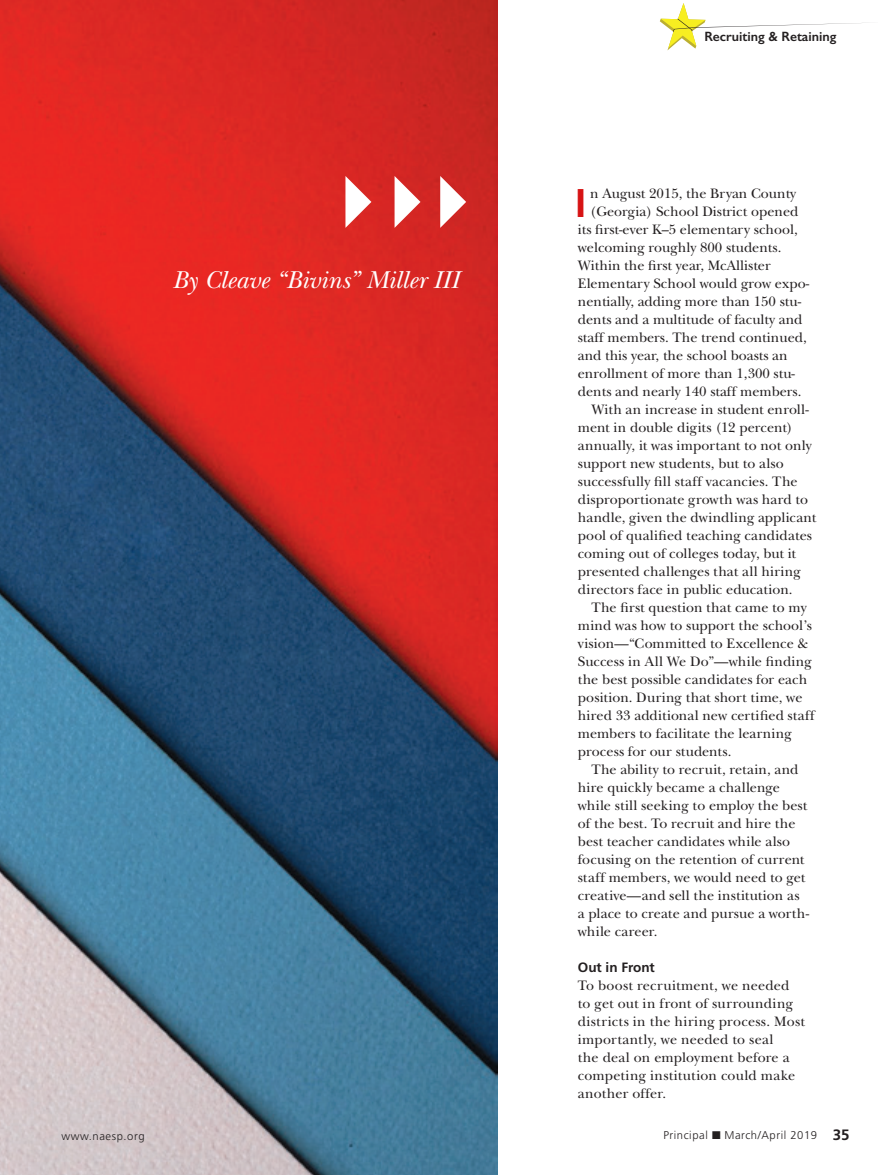
<style>
.page{position:relative;width:878px;height:1175px;background:#fff}
.page>*{position:absolute;margin:0;border:0;box-sizing:border-box;transform-origin:0 0}
.DEPT_1stP{font:700 40.05px "Frutiger";color:#d71314}
.DEPT_Byline{font:italic 25.5px "New Baskerville";color:#fff}
.Body_Indent{font:14.25px/18px "New Baskerville";letter-spacing:.005em;color:#231f20}
.DEPT_1stP-2{font:14.25px "New Baskerville";color:#231f20}
.Body_NoIndent{font:14.25px/18px "New Baskerville";letter-spacing:.015em;color:#231f20}
.t1{font:600 13.5px "Gill Sans";color:#231f20}
.Subhead{font:700 13.5px "Frutiger";color:#231f20}
.t2{font:300 11.25px "Frutiger";letter-spacing:.05em;color:#231f20}
.s1{font-weight:700;font-size:15px}
</style>
<div class="page">
<img style="left:0;top:0;width:497px;height:1174px">
<svg style="left:440px;top:176px;width:26px;height:52px"></svg>
<svg style="left:394px;top:176px;width:26px;height:52px"></svg>
<svg style="left:345px;top:176px;width:26px;height:52px"></svg>
<svg style="left:659px;top:3px;width:209px;height:47px"></svg>
<p class="DEPT_Byline" style="left:172px;top:265px;width:288px">By Cleave “Bivins” Miller III</p>
<p class="t1" style="left:704px;top:29px;width:133px">Recruiting &amp; Retaining</p>
<p class="DEPT_1stP" style="left:575px;top:179px;width:13px">I</p>
<p class="DEPT_1stP-2" style="left:590px;top:185px;width:207px">n August 2015, the Bryan County</p>
<p class="DEPT_1stP-2" style="left:590px;top:203px;width:210px">(Georgia) School District opened</p>
<p class="DEPT_1stP-2" style="left:578px;top:221px;width:221px">its first-ever K–5 elementary school,</p>
<p class="DEPT_1stP-2" style="left:578px;top:239px;width:205px">welcoming roughly 800 students.</p>
<p class="DEPT_1stP-2" style="left:578px;top:257px;width:194px">Within the first year, McAllister</p>
<p class="DEPT_1stP-2" style="left:578px;top:275px;width:233px">Elementary School would grow expo-</p>
<p class="DEPT_1stP-2" style="left:578px;top:293px;width:225px">nentially, adding more than 150 stu-</p>
<p class="DEPT_1stP-2" style="left:578px;top:311px;width:226px">dents and a multitude of faculty and</p>
<p class="DEPT_1stP-2" style="left:578px;top:329px;width:230px">staff members. The trend continued,</p>
<p class="DEPT_1stP-2" style="left:578px;top:347px;width:211px">and this year, the school boasts an</p>
<p class="DEPT_1stP-2" style="left:578px;top:365px;width:219px">enrollment of more than 1,300 stu-</p>
<p class="DEPT_1stP-2" style="left:578px;top:383px;width:225px">dents and nearly 140 staff members.</p>
<p class="Body_Indent" style="left:578px;top:400px;width:240px;text-indent:14px">With an increase in student enroll&shy;ment in double digits (12 percent) annually, it was important to not only support new students, but to also successfully fill staff vacancies. The disproportionate growth was hard to handle, given the dwindling applicant pool of qualified teaching candidates coming out of colleges today, but it presented challenges that all hiring directors face in public education.</p>
<p class="Body_Indent" style="left:578px;top:598px;width:238px;text-indent:14px">The first question that came to my mind was how to support the school’s vision—“Committed to Excellence &amp; Success in All We Do”—while finding the best possible candidates for each position. During that short time, we hired 33 additional new certified staff members to facilitate the learning process for our students.</p>
<p class="Body_Indent" style="left:578px;top:760px;width:233px;text-indent:14px">The ability to recruit, retain, and hire quickly became a challenge while still seeking to employ the best of the best. To recruit and hire the best teacher candidates while also focusing on the retention of current staff members, we would need to get creative—and sell the institution as a place to create and pursue a worth&shy;while career.</p>
<p class="Subhead" style="left:578px;top:959px;width:79px">Out in Front</p>
<p class="Body_NoIndent" style="left:578px;top:976px;width:228px">To boost recruitment, we needed to get out in front of surrounding districts in the hiring process. Most importantly, we needed to seal<br>the deal on employment before a competing institution could make another offer.</p>
<p class="t2" style="left:62px;top:1129px;width:85px">www.naesp.org</p>
<p class="t2" style="left:663px;top:1129px;width:188px">Principal ■ March/April 2019 <span class="s1">35</span></p>
</div>
